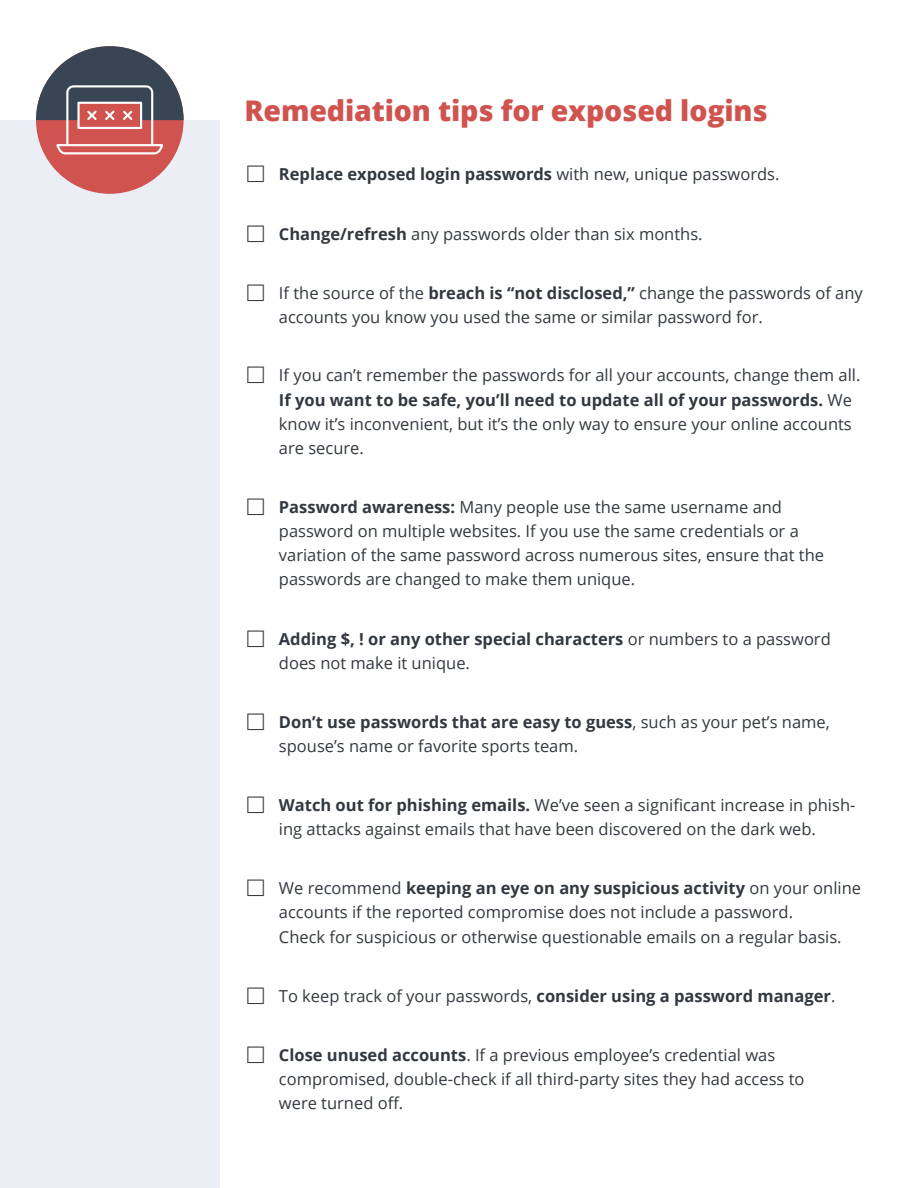
<style>
.page{position:relative;width:918px;height:1188px;background:#fff}
.page>*{position:absolute;margin:0;border:0;box-sizing:border-box;transform-origin:0 0}
.t1{font:800 28.5px "Open Sans";letter-spacing:-.005em;color:#d1534f}
.t2{font:16.5px/24px "Open Sans";color:#333840}
.t3{font:700 16.5px "Open Sans";color:#333840}
.s1{font-weight:400}
.s2{font-weight:700}
</style>
<div class="page">
<div style="left:0;top:120px;width:220px;height:1068px;background:#ebeff5"></div>
<div style="left:36px;top:46px;width:148px;height:148px;background:#d1534f;border-radius:50%"></div>
<svg style="left:36px;top:46px;width:148px;height:110px"></svg>
<div style="left:77px;top:102px;width:65px;height:27px;border:2px solid #fff"></div>
<h1 class="t1" style="left:244px;top:89px;width:525px">Remediation tips for exposed logins</h1>
<p class="t3" style="left:279px;top:163px;width:502px">Replace exposed login passwords <span class="s1">with new, unique passwords.</span></p>
<p class="t2" style="left:279px;top:221px;width:425px"><span class="s2">Change/refresh</span> any passwords older than six months.</p>
<p class="t2" style="left:279px;top:281px;width:585px">If the source of the <span class="s2">breach is “not disclosed,”</span> change the passwords of any accounts you know you used the same or similar password for.</p>
<p class="t2" style="left:279px;top:362px;width:583px;line-height:25.5px">If you can’t remember the passwords for all your accounts, change them all.<br><span class="s2">If you want to be safe, you’ll need to update all of your passwords.</span> We</p>
<p class="t2" style="left:279px;top:412px;width:574px">know it’s inconvenient, but it’s the only way to ensure your online accounts are secure.</p>
<p class="t2" style="left:279px;top:495px;width:547px"><span class="s2">Password awareness:</span> Many people use the same username and password on multiple websites. If you use the same credentials or a variation of the same password across numerous sites, ensure that the passwords are changed to make them unique.</p>
<p class="t2" style="left:279px;top:626px;width:553px"><span class="s2">Adding $, ! or any other special characters</span> or numbers to a password does not make it unique.</p>
<p class="t2" style="left:279px;top:710px;width:552px"><span class="s2">Don’t use passwords that are easy to guess</span>, such as your pet’s name, spouse’s name or favorite sports team.</p>
<p class="t2" style="left:279px;top:793px;width:578px"><span class="s2">Watch out for phishing emails.</span> We’ve seen a significant increase in phish&shy;ing attacks against emails that have been discovered on the dark web.</p>
<p class="t2" style="left:279px;top:876px;width:584px">We recommend <span class="s2">keeping an eye on any suspicious activity</span> on your online accounts if the reported compromise does not include a password.<br>Check for suspicious or otherwise questionable emails on a regular basis.</p>
<p class="t3" style="left:279px;top:984px;width:558px"><span class="s1">To keep track of your passwords,</span> consider using a password manager<span class="s1">.</span></p>
<p class="t2" style="left:279px;top:1043px;width:527px"><span class="s2">Close unused accounts</span>. If a previous employee’s credential was compromised, double-check if all third-party sites they had access to were turned off.</p>
</div>
